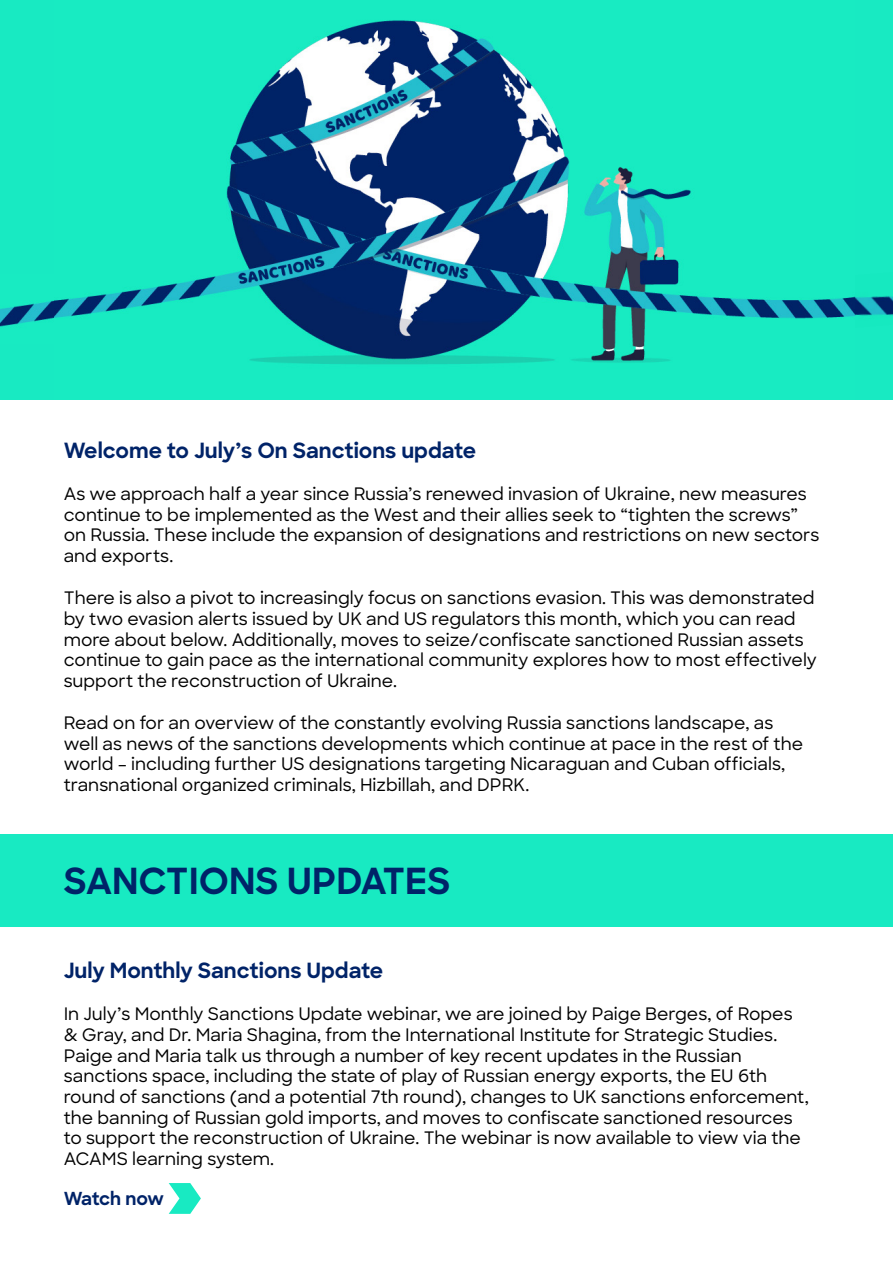
<style>
.page{position:relative;width:893px;height:1263px;background:#fff}
.page>*{position:absolute;margin:0;border:0;box-sizing:border-box;transform-origin:0 0}
.t1{font:700 36px "Sharp Sans";color:#002368}
.t2{font:700 21px "Sharp Sans";color:#002368}
.t3{font:700 18px "Sharp Sans";letter-spacing:-.02em;color:#002368}
.t4{font:500 17.25px/20.7px "Sharp Sans";color:#000}
</style>
<div class="page">
<div style="left:0;top:833px;width:893px;height:93px;background:#18eac2"></div>
<svg style="left:0;top:926px;width:585px;height:1px"></svg>
<svg style="left:169px;top:1183px;width:32px;height:31px"></svg>
<div style="left:0;top:0;width:893px;height:400px;background:#18eac2"></div>
<img style="left:854px;top:296px;width:39px;height:20px">
<img style="left:0;top:300px;width:54px;height:27px">
<img style="left:54px;top:20px;width:800px;height:345px">
<p class="t2" style="left:64px;top:435px;width:414px">Welcome to July’s On Sanctions update</p>
<p class="t4" style="left:64px;top:483px;width:757px">As we approach half a year since Russia’s renewed invasion of Ukraine, new measures continue to be implemented as the West and their allies seek to “tighten the screws” on Russia. These include the expansion of designations and restrictions on new sectors and exports.</p>
<p class="t4" style="left:64px;top:587px;width:755px">There is also a pivot to increasingly focus on sanctions evasion. This was demonstrated by two evasion alerts issued by UK and US regulators this month, which you can read more about below. Additionally, moves to seize/confiscate sanctioned Russian assets continue to gain pace as the international community explores how to most effectively support the reconstruction of Ukraine.</p>
<p class="t4" style="left:64px;top:711px;width:741px">Read on for an overview of the constantly evolving Russia sanctions landscape, as well as news of the sanctions developments which continue at pace in the rest of the world – including further US designations targeting Nicaraguan and Cuban officials, transnational organized criminals, Hizbillah, and DPRK.</p>
<h1 class="t1" style="left:64px;top:854px;width:388px">SANCTIONS UPDATES</h1>
<p class="t2" style="left:64px;top:955px;width:321px">July Monthly Sanctions Update</p>
<p class="t4" style="left:64px;top:1003px;width:747px">In July’s Monthly Sanctions Update webinar, we are joined by Paige Berges, of Ropes &amp; Gray, and Dr. Maria Shagina, from the International Institute for Strategic Studies.<br>Paige and Maria talk us through a number of key recent updates in the Russian sanctions space, including the state of play of Russian energy exports, the EU 6th round of sanctions (and a potential 7th round), changes to UK sanctions enforcement, the banning of Russian gold imports, and moves to confiscate sanctioned resources to support the reconstruction of Ukraine. The webinar is now available to view via the ACAMS learning system.</p>
<p class="t3" style="left:64px;top:1185px;width:102px">Watch now</p>
</div>
